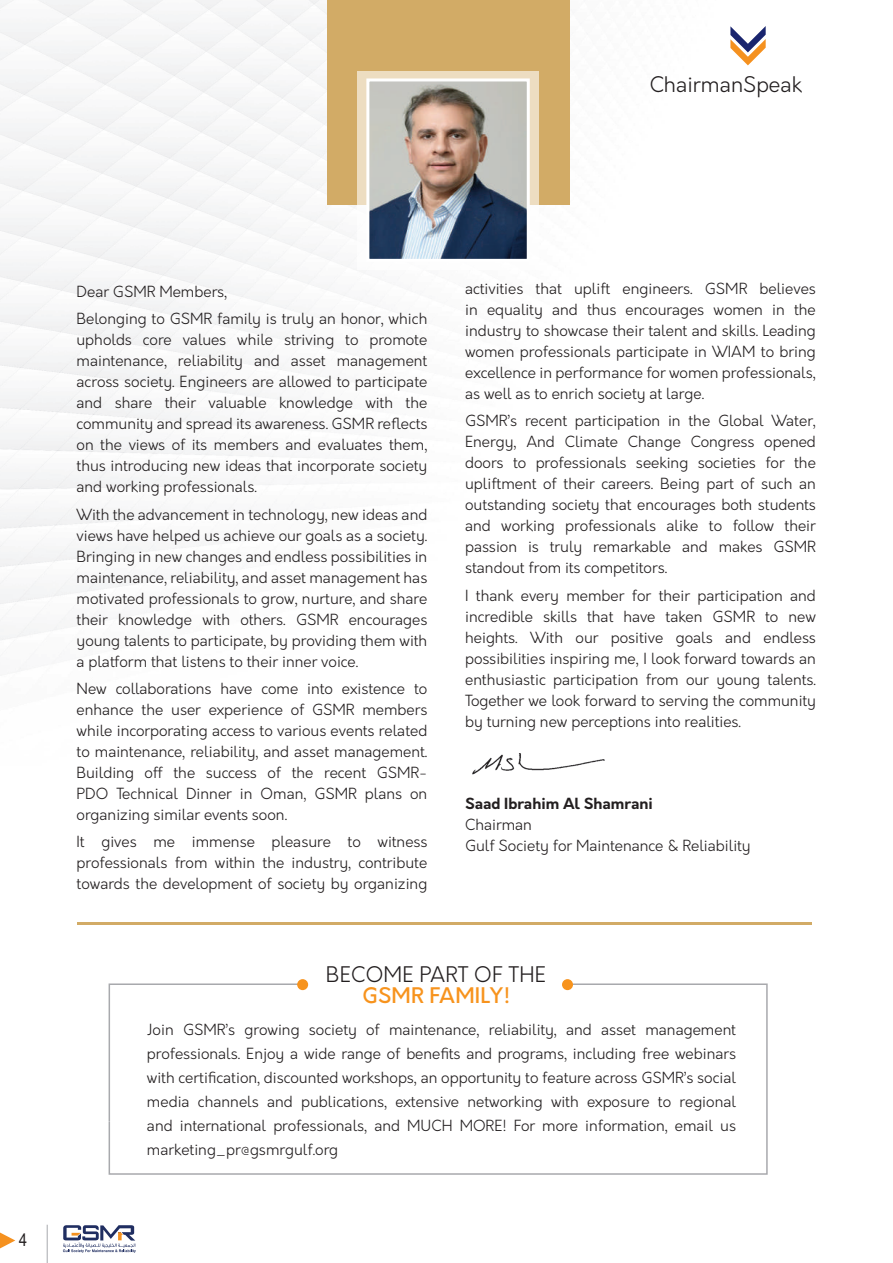
<style>
.page{position:relative;width:893px;height:1263px;background:#fff}
.page>*{position:absolute;margin:0;border:0;box-sizing:border-box;transform-origin:0 0}
.t1{font:300 21px "Orkney";color:#231f20}
.t2{font:500 21px "Orkney";letter-spacing:.01em;color:#f7931d}
.t3{font:condensed 18px "Helvetica CE";color:#231f20}
.t4{font:300 15px/21px "Orkney";color:#231f20;text-align:justify}
.t5{font:700 15px "Orkney";color:#231f20}
</style>
<div class="page">
<svg style="left:63px;top:1225px;width:73px;height:28px"></svg>
<svg style="left:0;top:1232px;width:15px;height:17px"></svg>
<hr style="left:47px;top:1225px;width:1px;height:38px;background:#a8a9ad">
<img style="left:0;top:0;width:749px;height:982px">
<svg style="left:730px;top:26px;width:36px;height:39px"></svg>
<svg style="left:108px;top:983px;width:660px;height:192px"></svg>
<div style="left:327px;top:0;width:242px;height:204px;background:#d2ab66"></div>
<svg style="left:357px;top:71px;width:182px;height:198px;fill:#edddc1"></svg>
<img style="left:370px;top:82px;width:156px;height:176px">
<div style="left:366px;top:78px;width:164px;height:184px;border:3px solid #fff"></div>
<div style="left:303px;top:981px;width:269px;height:9px;background:#fff"></div>
<div style="left:297px;top:979px;width:11px;height:11px;background:#f7931d;border-radius:50%"></div>
<div style="left:562px;top:979px;width:11px;height:11px;background:#f7931d;border-radius:50%"></div>
<hr style="left:78px;top:922px;width:734px;height:3px;background:#d2ab66">
<img style="left:465px;top:754px;width:152px;height:34px">
<h1 class="t1" style="left:650px;top:71px;width:154px">ChairmanSpeak</h1>
<p class="t3" style="left:19px;top:1229px;width:10px">4</p>
<p class="t4" style="left:77px;top:278px;width:352px;line-height:27.3px">Dear GSMR Members,<br>Belonging to GSMR family is truly an honor, which</p>
<p class="t4" style="left:77px;top:330px;width:352px">upholds core values while striving to promote maintenance, reliability and asset management across society. Engineers are allowed to participate and share their valuable knowledge with the community and spread its awareness. GSMR reflects on the views of its members and evaluates them, thus introducing new ideas that incorporate society and working professionals.</p>
<p class="t4" style="left:77px;top:504px;width:352px">With the advancement in technology, new ideas and views have helped us achieve our goals as a society.<br>Bringing in new changes and endless possibilities in maintenance, reliability, and asset management has motivated professionals to grow, nurture, and share their knowledge with others. GSMR encourages young talents to participate, by providing them with a platform that listens to their inner voice.</p>
<p class="t4" style="left:77px;top:678px;width:352px">New collaborations have come into existence to enhance the user experience of GSMR members while incorporating access to various events related to maintenance, reliability, and asset management.<br>Building off the success of the recent GSMR-PDO Technical Dinner in Oman, GSMR plans on organizing similar events soon.</p>
<p class="t4" style="left:77px;top:832px;width:352px">It gives me immense pleasure to witness professionals from within the industry, contribute towards the development of society by organizing</p>
<p class="t4" style="left:465px;top:278px;width:352px">activities that uplift engineers. GSMR believes in equality and thus encourages women in the industry to showcase their talent and skills. Leading women professionals participate in WIAM to bring excellence in performance for women professionals, as well as to enrich society at large.</p>
<p class="t4" style="left:465px;top:411px;width:352px">GSMR’s recent participation in the Global Water, Energy, And Climate Change Congress opened doors to professionals seeking societies for the upliftment of their careers. Being part of such an outstanding society that encourages both students and working professionals alike to follow their passion is truly remarkable and makes GSMR standout from its competitors.</p>
<p class="t4" style="left:465px;top:585px;width:352px">I thank every member for their participation and incredible skills that have taken GSMR to new heights. With our positive goals and endless possibilities inspiring me, I look forward towards an enthusiastic participation from our young talents.<br>Together we look forward to serving the community by turning new perceptions into realities.</p>
<p class="t5" style="left:465px;top:793px;width:189px">Saad Ibrahim Al Shamrani</p>
<p class="t4" style="left:465px;top:814px;width:287px">Chairman<br>Gulf Society for Maintenance &amp; Reliability</p>
<h1 class="t1" style="left:326px;top:961px;width:222px">BECOME PART OF THE</h1>
<h1 class="t2" style="left:362px;top:982px;width:149px">GSMR FAMILY!</h1>
<p class="t4" style="left:147px;top:1017px;width:591px;line-height:24px">Join GSMR’s growing society of maintenance, reliability, and asset management professionals. Enjoy a wide range of benefits and programs, including free webinars with certification, discounted workshops, an opportunity to feature across GSMR’s social media channels and publications, extensive networking with exposure to regional and international professionals, and MUCH MORE! For more information, email us marketing_pr@gsmrgulf.org</p>
</div>
